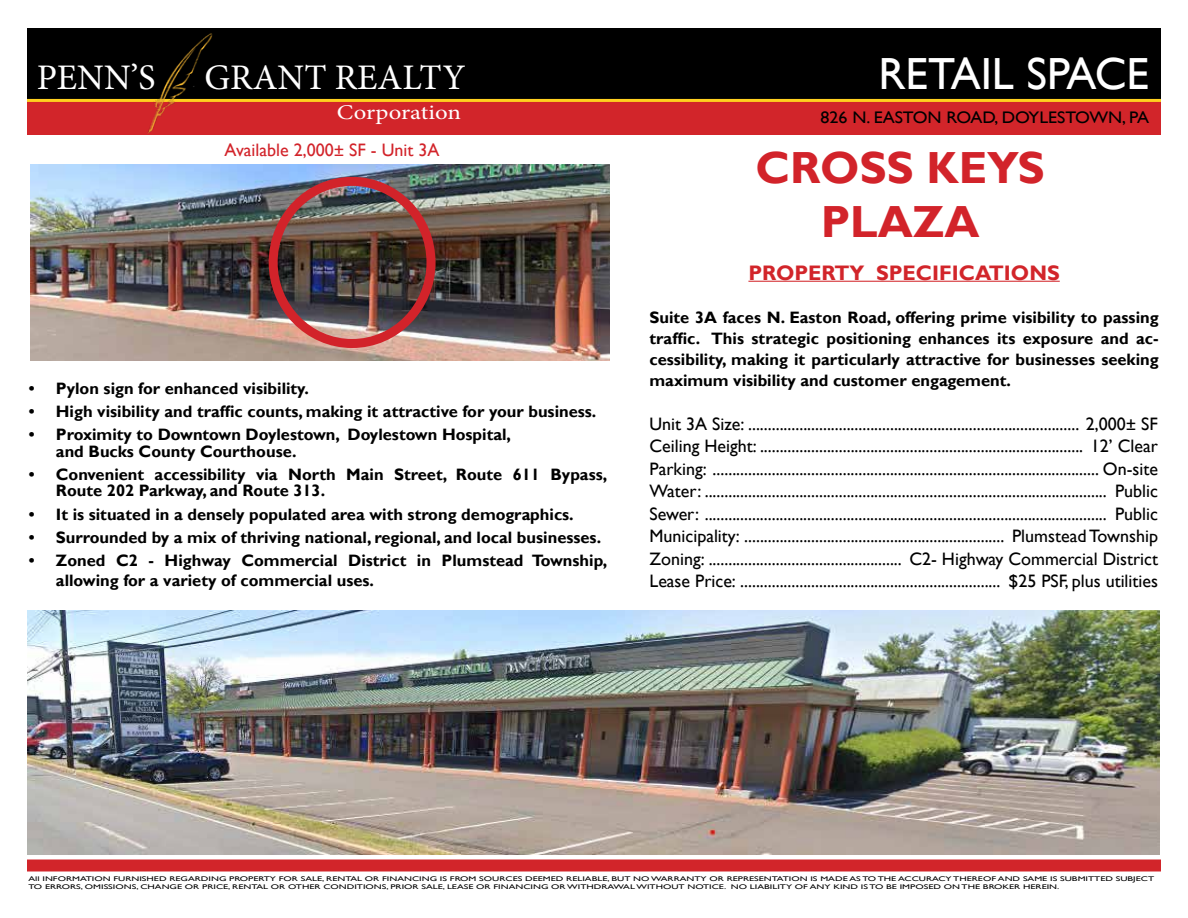
<style>
.page{position:relative;width:1188px;height:918px;background:#fff}
.page>*{position:absolute;margin:0;border:0;box-sizing:border-box;transform-origin:0 0}
.t1{font:700 45px/54px "Gill Sans";color:#d2232a;text-align:center}
.t2{font:45px "Gill Sans";color:#fff}
.t3{font:36px "Minion Pro";color:#fff}
.t4{font:700 21px "Gill Sans";color:#d2252a}
.t5{font:21px "Minion Pro";color:#fff;scale:1.18 1}
.t6{font:18px/22.5px "Gill Sans";color:#000;text-align:justify}
.t7{font:18px "Gill Sans";color:#d2232a}
.t8{font:16.8px "Gill Sans";color:#000;scale:1.08 1}
.t9{font:700 16.5px/21px "Gill Sans";color:#000}
.t10{font:6.75px/8.1px "Gill Sans";color:#000;scale:1.5 1}
</style>
<div class="page">
<div style="left:27px;top:28px;width:1134px;height:72px;background:#000"></div>
<div style="left:27px;top:101px;width:1134px;height:33px;background:#d2252a"></div>
<hr style="left:27px;top:99px;width:1134px;height:3px;background:#ffd01f">
<img style="left:140px;top:33px;width:76px;height:101px">
<div style="left:27px;top:860px;width:1134px;height:12px;background:#d2252a"></div>
<img style="left:30px;top:165px;width:579px;height:195px">
<img style="left:27px;top:610px;width:1133px;height:244px">
<hr style="left:748px;top:281px;width:312px;height:1px;background:#d2252a">
<div style="left:269px;top:177px;width:166px;height:171px;border:9px solid #d2232a;border-radius:50%"></div>
<h2 class="t3" style="left:37px;top:53px;width:120px">PENN’S</h2>
<h2 class="t3" style="left:204px;top:53px;width:263px">GRANT REALTY</h2>
<p class="t5" style="left:337px;top:98px;width:107px">Corporation</p>
<p class="t7" style="left:225px;top:140px;width:216px">Available 2,000± SF - Unit 3A</p>
<p class="t9" style="left:29px;top:378px;width:281px">• Pylon sign for enhanced visibility.</p>
<p class="t9" style="left:29px;top:401px;width:569px">• High visibility and traffic counts, making it attractive for your business.</p>
<p class="t9" style="left:56px;top:427px;width:457px;line-height:16.5px;text-indent:-27px">• Proximity to Downtown Doylestown, Doylestown Hospital, and Bucks County Courthouse.</p>
<p class="t9" style="left:56px;top:467px;width:553px;line-height:16.5px;text-indent:-27px">• Convenient accessibility via North Main Street, Route 611 Bypass,<br>Route 202 Parkway, and Route 313.</p>
<p class="t9" style="left:29px;top:504px;width:546px">• It is situated in a densely populated area with strong demographics.</p>
<p class="t9" style="left:29px;top:527px;width:574px">• Surrounded by a mix of thriving national, regional, and local businesses.</p>
<p class="t9" style="left:56px;top:551px;width:553px;line-height:19.5px;text-indent:-27px">• Zoned C2 - Highway Commercial District in Plumstead Township, allowing for a variety of commercial uses.</p>
<h1 class="t2" style="left:878px;top:48px;width:272px">RETAIL SPACE</h1>
<p class="t8" style="left:821px;top:108px;width:306px">826 N. EASTON ROAD, DOYLESTOWN, PA</p>
<h1 class="t1" style="left:756px;top:142px;width:291px">CROSS KEYS<br>PLAZA</h1>
<p class="t4" style="left:748px;top:260px;width:313px">PROPERTY SPECIFICATIONS</p>
<p class="t9" style="left:650px;top:308px;width:511px;text-align:justify">Suite 3A faces N. Easton Road, offering prime visibility to passing traffic. This strategic positioning enhances its exposure and ac&shy;cessibility, making it particularly attractive for businesses seeking maximum visibility and customer engagement.</p>
<p class="t6" style="left:650px;top:413px;width:510px">Unit 3A Size: .................................................................................... 2,000± SF Ceiling Height: .................................................................................. 12’ Clear Parking: .................................................................................................. On-site Water: ...................................................................................................... Public Sewer: ...................................................................................................... Public Municipality: .................................................................. Plumstead Township Zoning: ................................................. C2- Highway Commercial District Lease Price: .................................................................. $25 PSF, plus utilities</p>
<p class="t10" style="left:28px;top:874px;width:752px">All INFORMATION FURNISHED REGARDING PROPERTY FOR SALE, RENTAL OR FINANCING IS FROM SOURCES DEEMED RELIABLE, BUT NO WARRANTY OR REPRESENTATION IS MADE AS TO THE ACCURACY THEREOF AND SAME IS SUBMITTED SUBJECT<br>TO ERRORS, OMISSIONS, CHANGE OR PRICE, RENTAL OR OTHER CONDITIONS, PRIOR SALE, LEASE OR FINANCING OR WITHDRAWAL WITHOUT NOTICE. NO LIABILITY OF ANY KIND IS TO BE IMPOSED ON THE BROKER HEREIN.</p>
</div>
